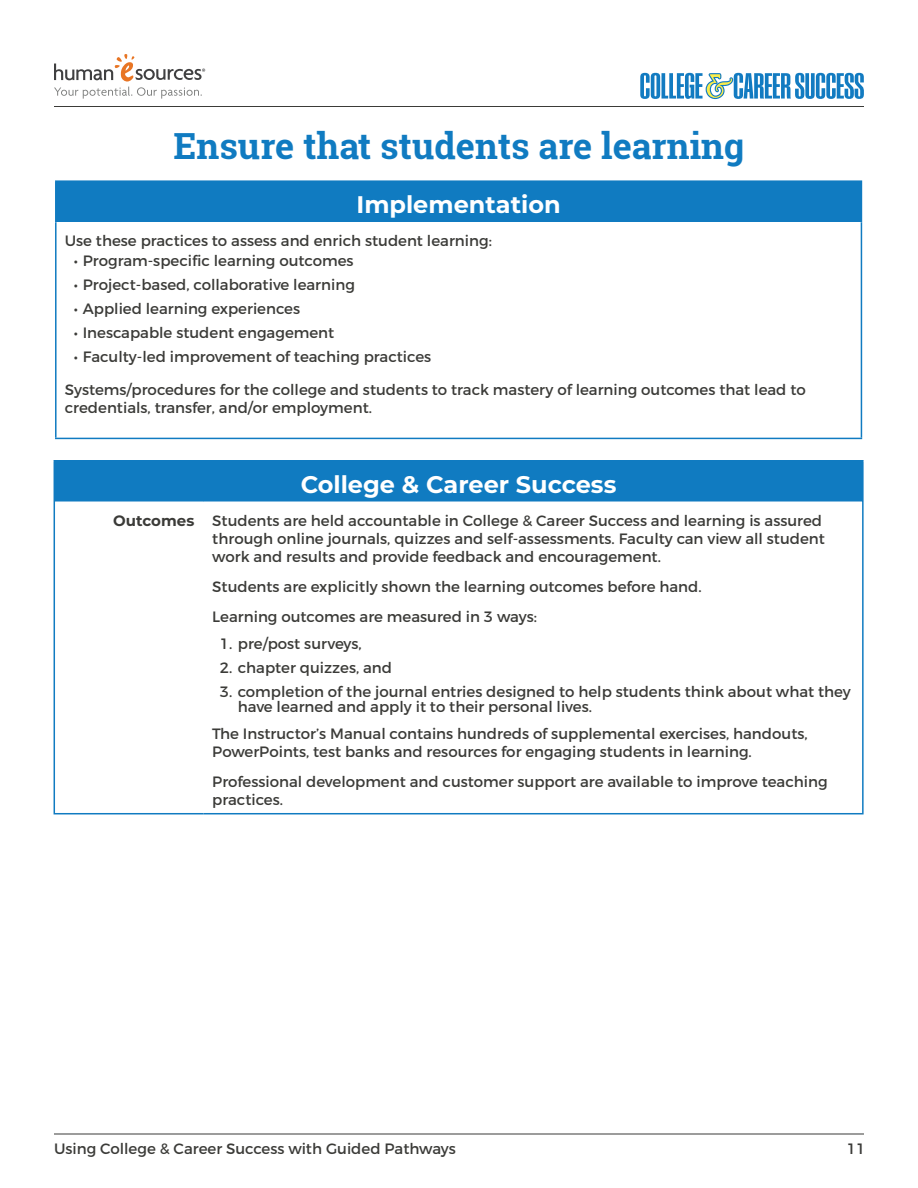
<style>
.page{position:relative;width:918px;height:1188px;background:#fff}
.page>*{position:absolute;margin:0;border:0;box-sizing:border-box;transform-origin:0 0}
.t1{font:700 36px "Roboto Slab";color:#107bc1}
.t2{font:700 24px "Montserrat";color:#fff}
.t3{font:15px/18px "Montserrat";color:#3b3b38}
.t4{font:700 15px "Montserrat";color:#3b3b38}
</style>
<div class="page">
<hr style="left:54px;top:1134px;width:810px;height:1px;background:#3b3b38">
<hr style="left:54px;top:106px;width:810px;height:1px;background:#3b3b38">
<svg style="left:54px;top:54px;width:151px;height:45px"></svg>
<svg style="left:640px;top:73px;width:224px;height:26px"></svg>
<div style="left:56px;top:181px;width:805px;height:41px;background:#107bc1"></div>
<hr style="left:55px;top:180px;width:807px;height:2px;background:#107bc1">
<hr style="left:55px;top:182px;width:2px;height:40px;background:#107bc1">
<hr style="left:861px;top:182px;width:1px;height:40px;background:#107bc1">
<hr style="left:55px;top:222px;width:2px;height:216px;background:#107bc1">
<hr style="left:861px;top:222px;width:1px;height:216px;background:#107bc1">
<hr style="left:55px;top:438px;width:807px;height:1px;background:#107bc1">
<div style="left:54px;top:461px;width:809px;height:41px;background:#107bc1"></div>
<hr style="left:54px;top:460px;width:149px;height:2px;background:#107bc1">
<hr style="left:203px;top:460px;width:661px;height:2px;background:#107bc1">
<hr style="left:862px;top:462px;width:2px;height:40px;background:#107bc1">
<hr style="left:54px;top:502px;width:1px;height:311px;background:#107bc1">
<hr style="left:862px;top:502px;width:2px;height:311px;background:#107bc1">
<hr style="left:54px;top:813px;width:149px;height:1px;background:#107bc1">
<hr style="left:203px;top:813px;width:661px;height:1px;background:#107bc1">
<p class="t1" style="left:173px;top:121px;width:572px">Ensure that students are learning</p>
<p class="t2" style="left:356px;top:188px;width:206px">Implementation</p>
<p class="t3" style="left:65px;top:232px;width:429px">Use these practices to assess and enrich student learning:</p>
<p class="t3" style="left:74px;top:251px;width:281px">• Program-specific learning outcomes</p>
<p class="t3" style="left:74px;top:275px;width:283px">• Project-based, collaborative learning</p>
<p class="t3" style="left:74px;top:299px;width:228px">• Applied learning experiences</p>
<p class="t3" style="left:74px;top:323px;width:262px">• Inescapable student engagement</p>
<p class="t3" style="left:74px;top:347px;width:359px">• Faculty-led improvement of teaching practices</p>
<p class="t3" style="left:65px;top:380px;width:743px">Systems/procedures for the college and students to track mastery of learning outcomes that lead to credentials, transfer, and/or employment.</p>
<p class="t2" style="left:301px;top:467px;width:317px">College &amp; Career Success</p>
<p class="t4" style="left:113px;top:509px;width:83px">Outcomes</p>
<p class="t3" style="left:212px;top:511px;width:614px">Students are held accountable in College &amp; Career Success and learning is assured through online journals, quizzes and self-assessments. Faculty can view all student work and results and provide feedback and encouragement.</p>
<p class="t3" style="left:212px;top:577px;width:491px">Students are explicitly shown the learning outcomes before hand.</p>
<p class="t3" style="left:212px;top:607px;width:326px">Learning outcomes are measured in 3 ways:</p>
<p class="t3" style="left:220px;top:634px;width:143px">1. pre/post surveys,</p>
<p class="t3" style="left:220px;top:658px;width:174px">2. chapter quizzes, and</p>
<p class="t3" style="left:238px;top:684px;width:615px;line-height:15px;text-indent:-18px">3. completion of the journal entries designed to help students think about what they have learned and apply it to their personal lives.</p>
<p class="t3" style="left:212px;top:724px;width:597px">The Instructor’s Manual contains hundreds of supplemental exercises, handouts,<br>PowerPoints, test banks and resources for engaging students in learning.</p>
<p class="t3" style="left:212px;top:772px;width:617px">Professional development and customer support are available to improve teaching practices.</p>
<p class="t3" style="left:54px;top:1140px;width:403px">Using College &amp; Career Success with Guided Pathways</p>
<p class="t3" style="left:847px;top:1140px;width:20px">11</p>
</div>
